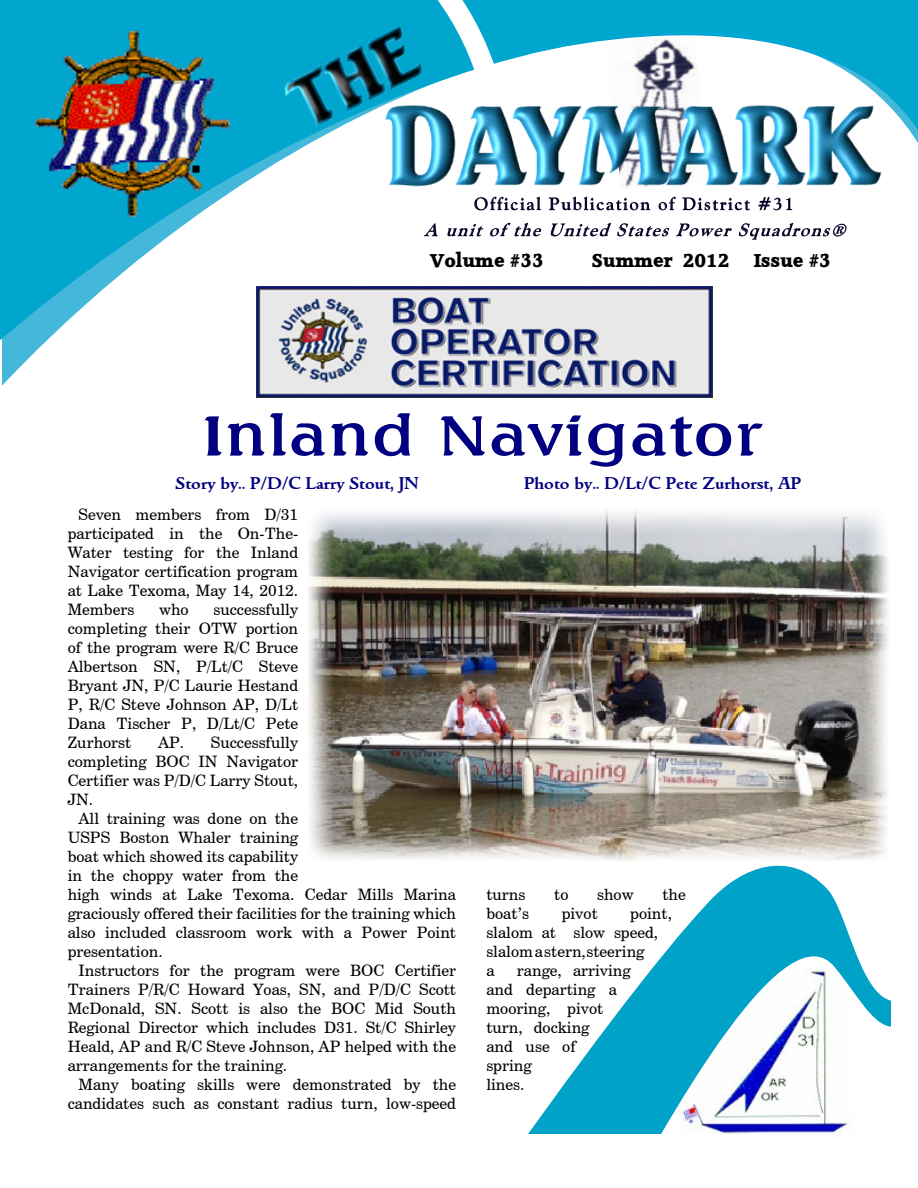
<style>
.page{position:relative;width:918px;height:1188px;background:#fff}
.page>*{position:absolute;margin:0;border:0;box-sizing:border-box;transform-origin:0 0}
.t1{font:18px "Accord Heavy SF Bold";color:#000}
.t2{font:16.5px "Goudita SF Bold";color:#000080}
.t3{font:15.75px/19px "Century Schoolbook BT";color:#000;text-align:justify}
</style>
<div class="page">
<svg style="left:528px;top:888px;width:363px;height:246px"></svg>
<svg style="left:0;top:0;width:918px;height:351px"></svg>
<svg style="left:64px;top:0;width:446px;height:457px"></svg>
<img style="left:36px;top:31px;width:194px;height:185px">
<img style="left:163px;top:0;width:382px;height:214px">
<img style="left:251px;top:77px;width:667px;height:176px">
<svg style="left:474px;top:197px;width:67px;height:13px"></svg>
<svg style="left:549px;top:197px;width:101px;height:13px"></svg>
<svg style="left:659px;top:197px;width:17px;height:13px"></svg>
<svg style="left:682px;top:197px;width:68px;height:13px"></svg>
<svg style="left:758px;top:197px;width:34px;height:13px"></svg>
<svg style="left:424px;top:223px;width:14px;height:13px"></svg>
<svg style="left:447px;top:224px;width:36px;height:12px"></svg>
<svg style="left:490px;top:223px;width:51px;height:13px"></svg>
<svg style="left:551px;top:223px;width:60px;height:13px"></svg>
<svg style="left:617px;top:223px;width:52px;height:13px"></svg>
<svg style="left:676px;top:223px;width:56px;height:13px"></svg>
<svg style="left:739px;top:223px;width:108px;height:17px"></svg>
<img style="left:256px;top:286px;width:457px;height:112px">
<svg style="left:205px;top:416px;width:17px;height:40px"></svg>
<svg style="left:228px;top:413px;width:97px;height:43px"></svg>
<svg style="left:331px;top:423px;width:37px;height:33px"></svg>
<svg style="left:375px;top:413px;width:35px;height:43px"></svg>
<svg style="left:441px;top:416px;width:44px;height:40px"></svg>
<svg style="left:492px;top:415px;width:90px;height:41px"></svg>
<svg style="left:588px;top:423px;width:36px;height:44px"></svg>
<svg style="left:632px;top:416px;width:99px;height:41px"></svg>
<svg style="left:738px;top:423px;width:25px;height:33px"></svg>
<img style="left:309px;top:510px;width:579px;height:378px">
<p class="t1" style="left:430px;top:252px;width:115px">Volume #33</p>
<p class="t1" style="left:592px;top:252px;width:139px">Summer 2012</p>
<p class="t1" style="left:754px;top:252px;width:78px">Issue #3</p>
<p class="t2" style="left:176px;top:476px;width:245px">Story by.. P/D/C Larry Stout, JN</p>
<p class="t2" style="left:524px;top:476px;width:278px">Photo by.. D/Lt/C Pete Zurhorst, AP</p>
<p class="t3" style="left:68px;top:507px;width:232px;text-indent:11px">Seven members from D/31 participated in the On-The-Water testing for the Inland Navigator certification program at Lake Texoma, May 14, 2012.<br>Members</p>
<p class="t3" style="left:68px;top:602px;width:232px;text-indent:146px">successfully completing their OTW portion of the program were R/C Bruce Albertson SN, P/Lt/C Steve Bryant JN, P/C Laurie Hestand P, R/C Steve Johnson AP, D/Lt Dana Tischer P, D/Lt/C Pete Zurhorst</p>
<p class="t3" style="left:159px;top:602px;width:31px">who</p>
<p class="t3" style="left:68px;top:735px;width:232px;text-indent:90px">AP. Successfully completing BOC IN Navigator Certifier was P/D/C Larry Stout, JN.</p>
<p class="t3" style="left:68px;top:810px;width:390px;text-align:left;text-indent:11px">All training was done on the<br>USPS Boston Whaler training<br>boat which showed its capability<br>in the choppy water from the<br>high winds at Lake Texoma. Cedar Mills Marina graciously offered their facilities for the training which also included classroom work with a Power Point presentation.</p>
<p class="t3" style="left:68px;top:962px;width:390px;text-indent:11px">Instructors for the program were BOC Certifier Trainers P/R/C Howard Yoas, SN, and P/D/C Scott McDonald, SN. Scott is also the BOC Mid South Regional Director which includes D31. St/C Shirley Heald, AP and R/C Steve Johnson, AP helped with the arrangements for the training.</p>
<p class="t3" style="left:68px;top:1076px;width:390px;text-align:right">Many boating skills were demonstrated by the candidates such as constant radius turn, low-speed</p>
<p class="t3" style="left:486px;top:886px;width:41px">turns</p>
<p class="t3" style="left:554px;top:886px;width:16px">to</p>
<p class="t3" style="left:597px;top:886px;width:38px">show</p>
<p class="t3" style="left:662px;top:886px;width:25px">the</p>
<p class="t3" style="left:486px;top:905px;width:44px">boat’s</p>
<p class="t3" style="left:562px;top:905px;width:38px">pivot</p>
<p class="t3" style="left:486px;top:905px;width:187px;text-align:left;text-indent:144px">point, slalom at slow speed, slalom a stern, steering<br>a</p>
<p class="t3" style="left:486px;top:962px;width:146px;text-align:left;text-indent:31px">range, arriving and departing a mooring, pivot turn, docking<br>and use of<br>spring<br>lines.</p>
</div>
